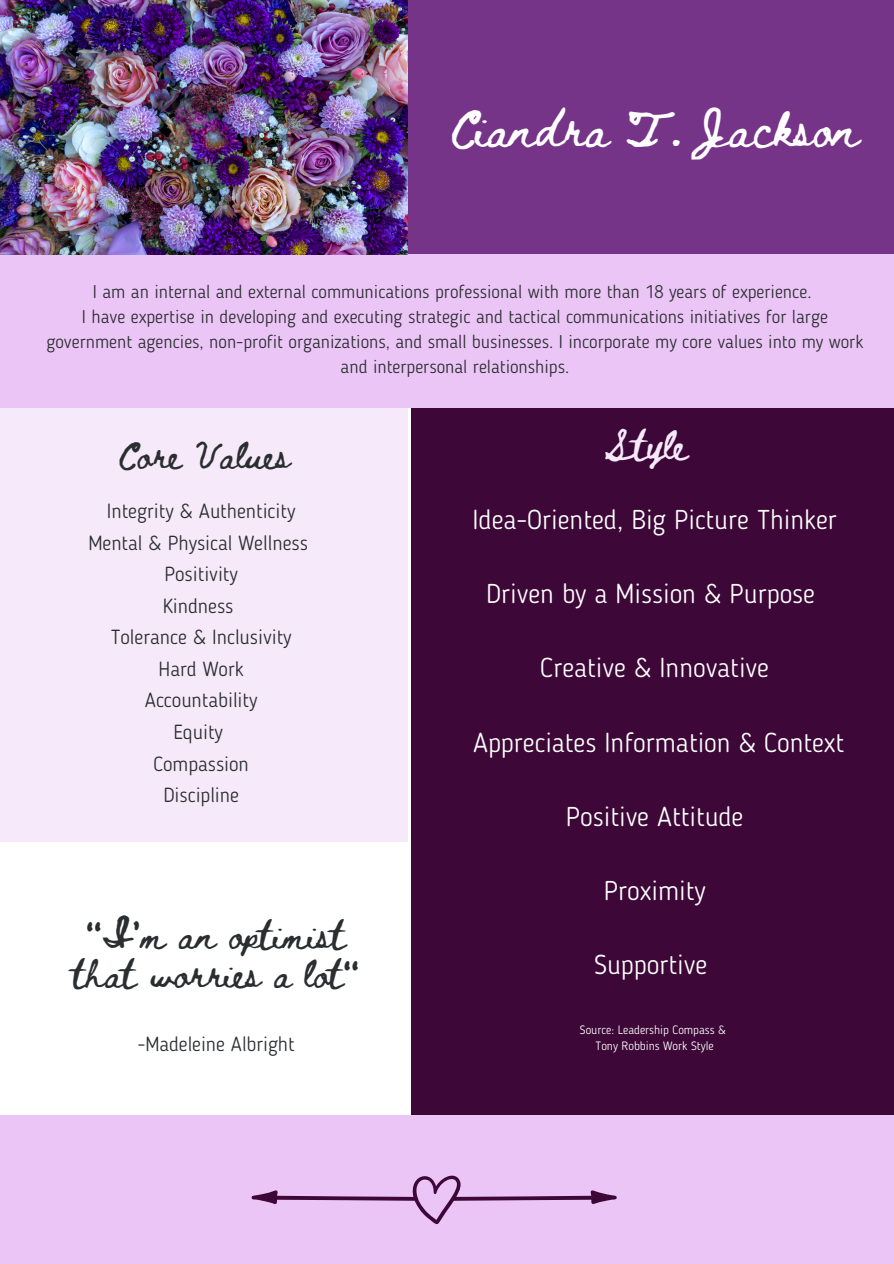
<style>
.page{position:relative;width:894px;height:1264px;background:#fff}
.page>*{position:absolute;margin:0;border:0;box-sizing:border-box;transform-origin:0 0}
.t1{font:37.5px "Beth Ellen";letter-spacing:-.02em;color:#fff}
.t2{font:29.55px "Beth Ellen";color:#f6e9fa}
.t3{font:28.2px/38.8px "Beth Ellen";color:#2a2e30;text-align:center}
.t4{font:300 27px "Blogger Sans";color:#fff}
.t5{font:27px "Beth Ellen";color:#2a2e30}
.t6{font:300 20.25px "Blogger Sans";color:#2a2e30}
.t7{font:300 20.1px "Blogger Sans";color:#2a2e30}
.t8{font:300 18.15px/24.8px "Blogger Sans";color:#2a2e30;text-align:center}
.t9{font:300 12px "Blogger Sans";color:#fff}
</style>
<div class="page">
<div style="left:408px;top:0;width:485px;height:254px;background:#763489"></div>
<div style="left:0;top:407px;width:407px;height:434px;background:#f6e9fa"></div>
<div style="left:411px;top:407px;width:482px;height:708px;background:#3d0838"></div>
<div style="left:0;top:254px;width:893px;height:153px;background:#ebc5f6"></div>
<div style="left:0;top:1115px;width:893px;height:148px;background:#ebc5f6"></div>
<img style="left:0;top:0;width:408px;height:254px">
<svg style="left:251px;top:1175px;width:365px;height:48px"></svg>
<p class="t1" style="left:449px;top:111px;width:412px">Ciandra T. Jackson</p>
<p class="t8" style="left:93px;top:281px;width:719px">I am an internal and external communications professional with more than 18 years of experience.</p>
<p class="t8" style="left:47px;top:306px;width:818px">I have expertise in developing and executing strategic and tactical communications initiatives for large government agencies, non-profit organizations, and small businesses. I incorporate my core values into my work and interpersonal relationships.</p>
<p class="t5" style="left:118px;top:442px;width:174px">Core Values</p>
<p class="t6" style="left:107px;top:503px;width:190px">Integrity &amp; Authenticity</p>
<p class="t6" style="left:88px;top:534px;width:221px">Mental &amp; Physical Wellness</p>
<p class="t6" style="left:164px;top:566px;width:75px">Positivity</p>
<p class="t6" style="left:163px;top:597px;width:72px">Kindness</p>
<p class="t6" style="left:111px;top:629px;width:182px">Tolerance &amp; Inclusivity</p>
<p class="t6" style="left:158px;top:660px;width:87px">Hard Work</p>
<p class="t6" style="left:145px;top:692px;width:114px">Accountability</p>
<p class="t6" style="left:173px;top:723px;width:51px">Equity</p>
<p class="t6" style="left:153px;top:755px;width:97px">Compassion</p>
<p class="t6" style="left:163px;top:786px;width:77px">Discipline</p>
<p class="t3" style="left:73px;top:919px;width:287px">"I'm an optimist that worries a lot"</p>
<p class="t7" style="left:137px;top:1036px;width:159px">-Madeleine Albright</p>
<p class="t2" style="left:604px;top:431px;width:85px">Style</p>
<p class="t4" style="left:472px;top:508px;width:366px">Idea-Oriented, Big Picture Thinker</p>
<p class="t4" style="left:486px;top:582px;width:330px">Driven by a Mission &amp; Purpose</p>
<p class="t4" style="left:540px;top:657px;width:230px">Creative &amp; Innovative</p>
<p class="t4" style="left:473px;top:731px;width:372px">Appreciates Information &amp; Context</p>
<p class="t4" style="left:565px;top:805px;width:179px">Positive Attitude</p>
<p class="t4" style="left:603px;top:879px;width:103px">Proximity</p>
<p class="t4" style="left:594px;top:953px;width:114px">Supportive</p>
<p class="t9" style="left:579px;top:1024px;width:147px">Source: Leadership Compass &amp;</p>
<p class="t9" style="left:595px;top:1040px;width:120px">Tony Robbins Work Style</p>
</div>
